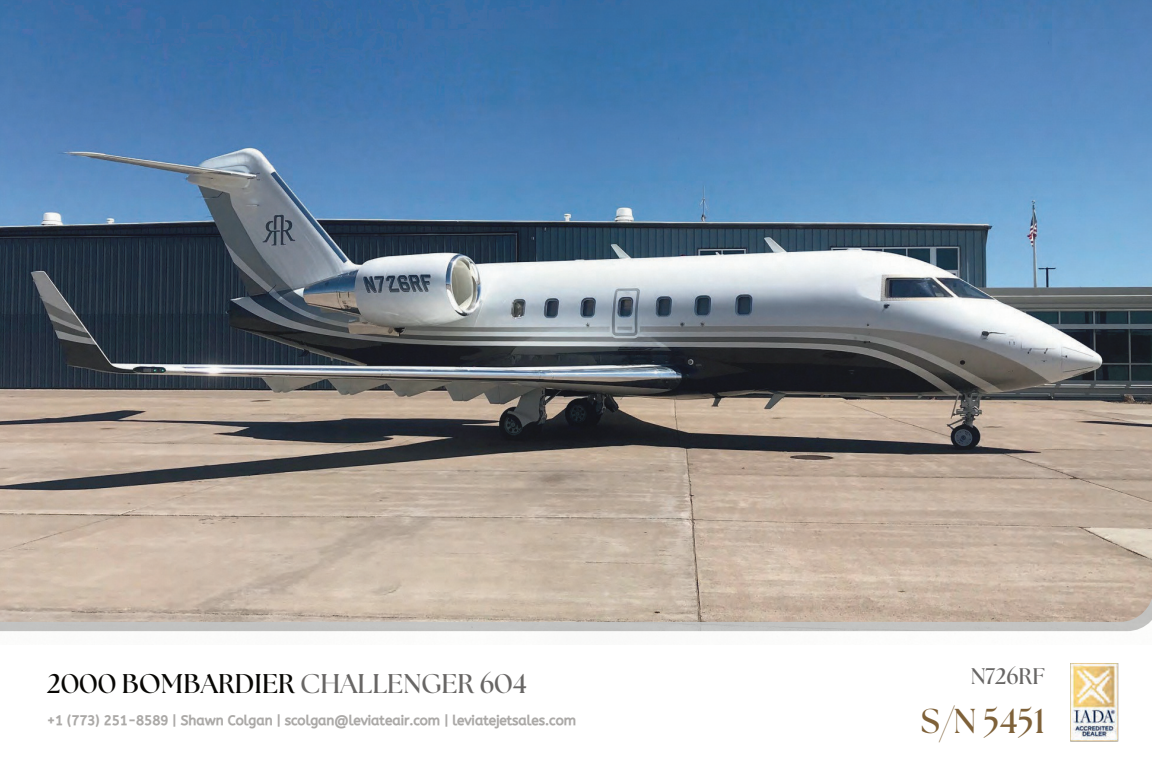
<style>
.page{position:relative;width:1152px;height:769px;background:#fff}
.page>*{position:absolute;margin:0;border:0;box-sizing:border-box;transform-origin:0 0}
.t1{font:700 34.5px "The Seasons";color:#7e6139}
.t2{font:700 27px "The Seasons";color:#080704}
.t3{font:700 22.5px "The Seasons";color:#686665}
.t4{font:13.5px "CA Generated";color:#aba9a7}
.s1{color:#686665}
</style>
<div class="page">
<img style="left:0;top:0;width:1152px;height:632px">
<img style="left:1070px;top:663px;width:49px;height:79px">
<h3 class="t3" style="left:971px;top:661px;width:76px">N726RF</h3>
<h2 class="t2" style="left:47px;top:665px;width:481px">2000 BOMBARDIER <span class="s1">CHALLENGER 604</span></h2>
<p class="t4" style="left:47px;top:712px;width:531px">+1 (773) 251-8589 | Shawn Colgan | scolgan@leviateair.com | leviatejetsales.com</p>
<h1 class="t1" style="left:921px;top:697px;width:126px">S/N 5451</h1>
</div>
